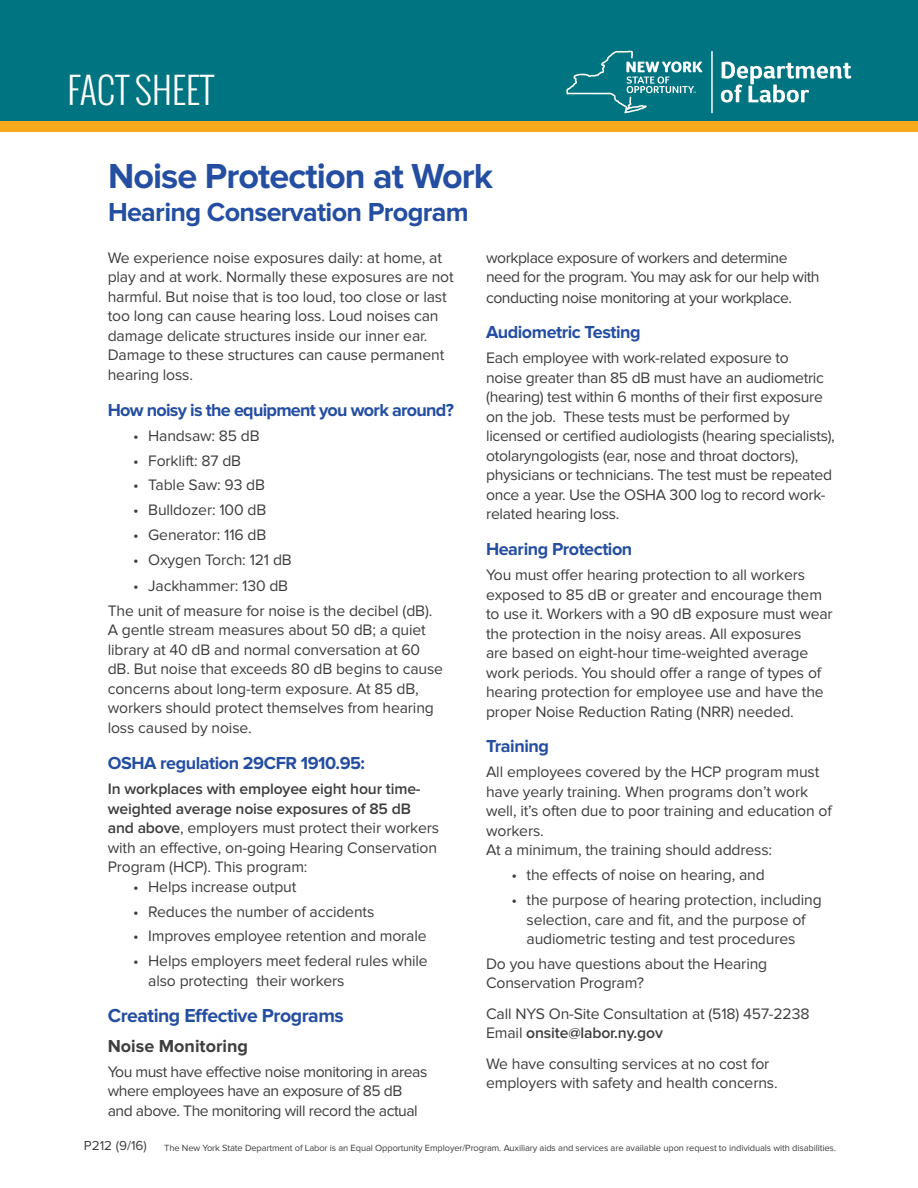
<style>
.page{position:relative;width:918px;height:1188px;background:#fff}
.page>*{position:absolute;margin:0;border:0;box-sizing:border-box;transform-origin:0 0}
.t1{font:700 36px "Proxima Nova";letter-spacing:-.025em;color:#244ea1}
.t2{font:300 36px "Oswald";color:#fff}
.t3{font:700 27px "Proxima Nova";letter-spacing:-.025em;color:#244ea1}
.t4{font:700 19.5px "Proxima Nova";letter-spacing:-.025em;color:#244ea1}
.t5{font:700 18px "Proxima Nova";letter-spacing:-.025em;color:#244ea1}
.t6{font:700 18px "Proxima Nova";color:#3e3e3f}
.t7{font:15.75px/19.5px "Proxima Nova";letter-spacing:-.01em;color:#3e3e3f}
.t8{font:15.75px/19.5px "Proxima Nova";letter-spacing:-.03em;color:#3e3e3f}
.t9{font:13.5px "Proxima Nova";color:#3e3e3f}
.t10{font:9.3px "Proxima Nova";letter-spacing:-.01em;color:#3e3e3f}
.s1{font-weight:600}
</style>
<div class="page">
<div style="left:0;top:0;width:918px;height:121px;background:#007481"></div>
<div style="left:0;top:121px;width:918px;height:11px;background:#f6aa1b"></div>
<svg style="left:721px;top:62px;width:130px;height:41px"></svg>
<hr style="left:711px;top:51px;width:2px;height:62px;background:#fff">
<svg style="left:566px;top:51px;width:137px;height:62px"></svg>
<h1 class="t2" style="left:68px;top:66px;width:148px">FACT SHEET</h1>
<h1 class="t1" style="left:108px;top:156px;width:387px">Noise Protection at Work</h1>
<h2 class="t3" style="left:108px;top:197px;width:362px">Hearing Conservation Program</h2>
<p class="t7" style="left:108px;top:248px;width:347px">We experience noise exposures daily: at home, at play and at work. Normally these exposures are not harmful. But noise that is too loud, too close or last too long can cause hearing loss. Loud noises can damage delicate structures inside our inner ear.<br>Damage to these structures can cause permanent hearing loss.</p>
<p class="t5" style="left:108px;top:399px;width:348px">How noisy is the equipment you work around?</p>
<p class="t7" style="left:133px;top:426px;width:128px">• Handsaw: 85 dB</p>
<p class="t7" style="left:133px;top:451px;width:109px">• Forklift: 87 dB</p>
<p class="t7" style="left:133px;top:476px;width:133px">• Table Saw: 93 dB</p>
<p class="t7" style="left:133px;top:501px;width:135px">• Bulldozer: 100 dB</p>
<p class="t7" style="left:133px;top:525px;width:135px">• Generator: 116 dB</p>
<p class="t7" style="left:133px;top:550px;width:160px">• Oxygen Torch: 121 dB</p>
<p class="t7" style="left:108px;top:573px;width:326px;line-height:24.9px;text-indent:25px">• Jackhammer: 130 dB<br>The unit of measure for noise is the decibel (dB).</p>
<p class="t7" style="left:108px;top:620px;width:337px">A gentle stream measures about 50 dB; a quiet library at 40 dB and normal conversation at 60 dB. But noise that exceeds 80 dB begins to cause concerns about long-term exposure. At 85 dB, workers should protect themselves from hearing loss caused by noise.</p>
<p class="t5" style="left:108px;top:753px;width:259px">OSHA regulation 29CFR 1910.95:</p>
<p class="t7" style="left:108px;top:779px;width:333px"><span class="s1">In workplaces with employee eight hour time&shy;weighted average noise exposures of 85 dB and above</span>, employers must protect their workers with an effective, on-going Hearing Conservation Program (HCP). This program:</p>
<p class="t7" style="left:133px;top:877px;width:165px">• Helps increase output</p>
<p class="t7" style="left:133px;top:902px;width:243px">• Reduces the number of accidents</p>
<p class="t7" style="left:133px;top:927px;width:295px">• Improves employee retention and morale</p>
<p class="t7" style="left:148px;top:952px;width:281px;text-indent:-15px">• Helps employers meet federal rules while also protecting their workers</p>
<p class="t4" style="left:108px;top:1004px;width:238px">Creating Effective Programs</p>
<p class="t6" style="left:108px;top:1035px;width:142px">Noise Monitoring</p>
<p class="t8" style="left:108px;top:1062px;width:321px">You must have effective noise monitoring in areas where employees have an exposure of 85 dB and above. The monitoring will record the actual</p>
<p class="t8" style="left:486px;top:248px;width:335px;line-height:20px">workplace exposure of workers and determine need for the program. You may ask for our help with conducting noise monitoring at your workplace.</p>
<p class="t5" style="left:486px;top:322px;width:156px">Audiometric Testing</p>
<p class="t7" style="left:486px;top:349px;width:350px">Each employee with work-related exposure to<br>noise greater than 85 dB must have an audiometric (hearing) test within 6 months of their first exposure on the job. These tests must be performed by licensed or certified audiologists (hearing specialists), otolaryngologists (ear, nose and throat doctors), physicians or technicians. The test must be repeated once a year. Use the OSHA 300 log to record work&shy;related hearing loss.</p>
<p class="t5" style="left:486px;top:539px;width:148px">Hearing Protection</p>
<p class="t7" style="left:486px;top:565px;width:348px">You must offer hearing protection to all workers exposed to 85 dB or greater and encourage them to use it. Workers with a 90 dB exposure must wear the protection in the noisy areas. All exposures<br>are based on eight-hour time-weighted average work periods. You should offer a range of types of hearing protection for employee use and have the proper Noise Reduction Rating (NRR) needed.</p>
<p class="t5" style="left:486px;top:736px;width:64px">Training</p>
<p class="t7" style="left:486px;top:763px;width:347px">All employees covered by the HCP program must have yearly training. When programs don’t work well, it’s often due to poor training and education of workers.<br>At a minimum, the training should address:</p>
<p class="t7" style="left:512px;top:865px;width:255px">• the effects of noise on hearing, and</p>
<p class="t7" style="left:527px;top:890px;width:297px;text-indent:-15px">• the purpose of hearing protection, including selection, care and fit, and the purpose of audiometric testing and test procedures</p>
<p class="t7" style="left:486px;top:954px;width:283px">Do you have questions about the Hearing<br>Conservation Program?</p>
<p class="t7" style="left:486px;top:1004px;width:325px">Call NYS On-Site Consultation at (518) 457-2238<br>Email <span class="s1">onsite@labor.ny.gov</span></p>
<p class="t7" style="left:486px;top:1054px;width:293px">We have consulting services at no cost for employers with safety and health concerns.</p>
<p class="t9" style="left:84px;top:1138px;width:65px">P212 (9/16)</p>
<p class="t10" style="left:164px;top:1143px;width:673px">The New York State Department of Labor is an Equal Opportunity Employer/Program. Auxiliary aids and services are available upon request to individuals with disabilities.</p>
</div>
